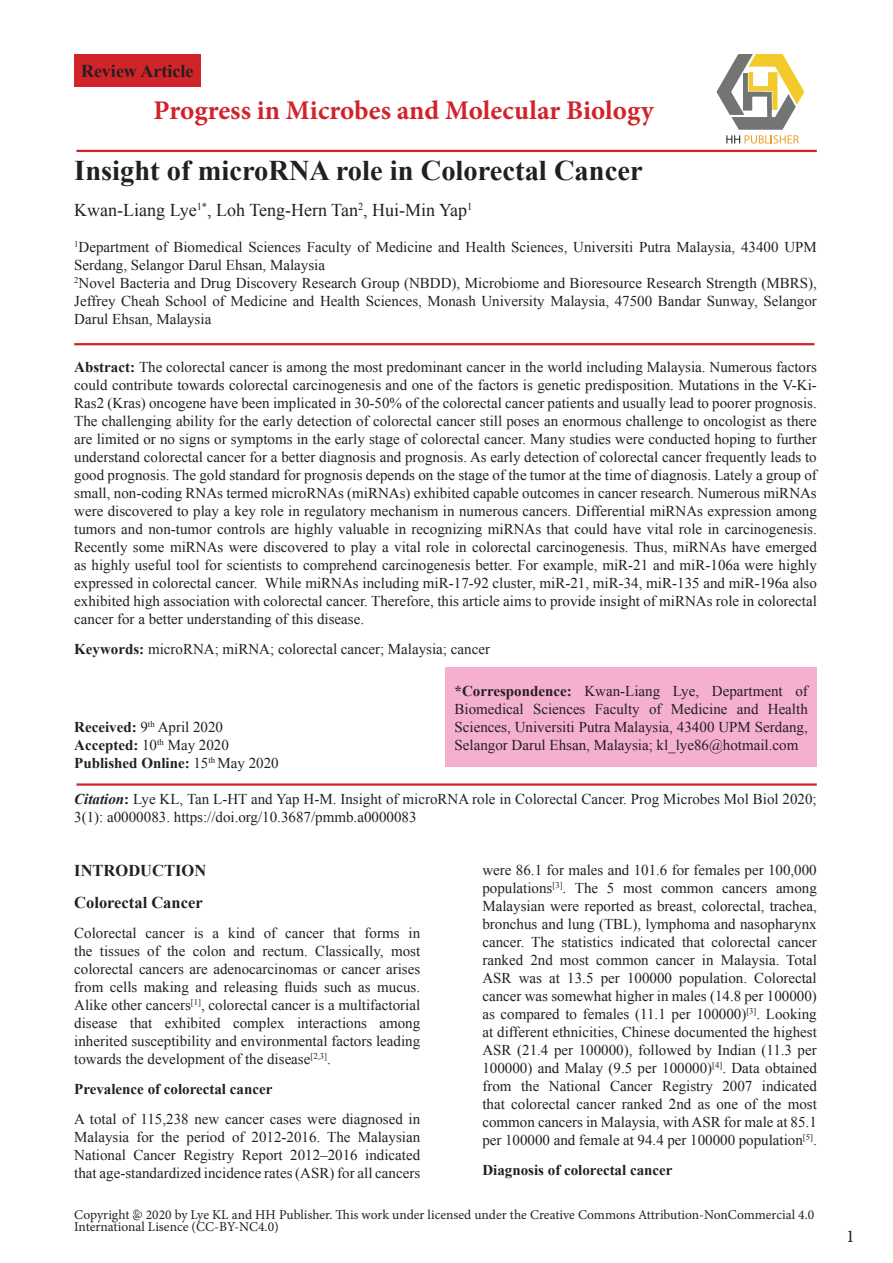
<style>
.page{position:relative;width:893px;height:1263px;background:#fff}
.page>*{position:absolute;margin:0;border:0;box-sizing:border-box;transform-origin:0 0}
.t1{font:700 28.5px "Times New Roman";color:#231f20}
.t2{font:700 27px "Minion Pro";color:#d1232a}
.t3{font:18px "Times New Roman";color:#231f20}
.t4{font:700 18px "Times New Roman";color:#231f20}
.t5{font:18px "Minion Pro";color:#231f20}
.t6{font:700 16.5px/31.8px "Times New Roman";color:#231f20}
.t7{font:15px/18px "Times New Roman";color:#231f20;text-align:justify}
.t8{font:700 15px/18px "Times New Roman";color:#231f20}
.t9{font:13.5px/12px "Minion Pro";color:#231f20}
.s1{color:#1f2020}
.s2{font-weight:700}
.s3{font-weight:400}
.s4{font-weight:700;font-style:italic}
</style>
<div class="page">
<svg style="left:716px;top:54px;width:88px;height:90px"></svg>
<div style="left:74px;top:55px;width:126px;height:32px;background:#d1232a"></div>
<hr style="left:76px;top:150px;width:741px;height:2px;background:#d1232a">
<hr style="left:74px;top:343px;width:740px;height:2px;background:#d1232a">
<hr style="left:76px;top:783px;width:741px;height:3px;background:#d1232a">
<svg style="left:134px;top:1209px;width:6px;height:6px"></svg>
<div style="left:446px;top:667px;width:371px;height:99px;background:#f5afcf"></div>
<p class="t4" style="left:81px;top:58px;width:114px">Review Article</p>
<h2 class="t2" style="left:154px;top:91px;width:502px">Progress in Microbes and Molecular Biology</h2>
<h1 class="t1" style="left:74px;top:150px;width:570px">Insight of microRNA role in Colorectal Cancer</h1>
<p class="t3" style="left:74px;top:197px;width:400px">Kwan-Liang Lye<sup>1*</sup>, Loh Teng-Hern Tan<sup>2</sup>, Hui-Min Yap<sup>1</sup></p>
<p class="t7" style="left:74px;top:237px;width:744px;text-align:left"><sup>1</sup>Department of Biomedical Sciences Faculty of Medicine and Health Sciences, Universiti Putra Malaysia, 43400 UPM Serdang, Selangor Darul Ehsan, Malaysia<br><sup>2</sup>Novel Bacteria and Drug Discovery Research Group (NBDD), <span class="s1">Microbiome and Bioresource Research Strength (MBRS), </span>Jeffrey Cheah School of Medicine and Health Sciences, Monash University Malaysia, 47500 Bandar Sunway, Selangor Darul Ehsan, Malaysia</p>
<p class="t7" style="left:74px;top:357px;width:744px"><span class="s2">Abstract:</span> The colorectal cancer is among the most predominant cancer in the world including Malaysia. Numerous factors could contribute towards colorectal carcinogenesis and one of the factors is genetic predisposition. Mutations in the V-Ki-Ras2 (Kras) oncogene have been implicated in 30-50% of the colorectal cancer patients and usually lead to poorer prognosis.<br>The challenging ability for the early detection of colorectal cancer still poses an enormous challenge to oncologist as there are limited or no signs or symptoms in the early stage of colorectal cancer. Many studies were conducted hoping to further understand colorectal cancer for a better diagnosis and prognosis. As early detection of colorectal cancer frequently leads to good prognosis. The gold standard for prognosis depends on the stage of the tumor at the time of diagnosis. Lately a group of small, non-coding RNAs termed microRNAs (miRNAs) exhibited capable outcomes in cancer research. Numerous miRNAs were discovered to play a key role in regulatory mechanism in numerous cancers. Differential miRNAs expression among tumors and non-tumor controls are highly valuable in recognizing miRNAs that could have vital role in carcinogenesis.<br>Recently some miRNAs were discovered to play a vital role in colorectal carcinogenesis. Thus, miRNAs have emerged as highly useful tool for scientists to comprehend carcinogenesis better. For example, miR-21 and miR-106a were highly expressed in colorectal cancer. While miRNAs including miR-17-92 cluster, miR-21, miR-34, miR-135 and miR-196a also exhibited high association with colorectal cancer. Therefore, this article aims to provide insight of miRNAs role in colorectal cancer for a better understanding of this disease.</p>
<p class="t7" style="left:74px;top:639px;width:417px"><span class="s2">Keywords:</span> microRNA; miRNA; colorectal cancer; Malaysia; cancer</p>
<p class="t7" style="left:454px;top:682px;width:355px"><span class="s2">*Correspondence:</span> Kwan-Liang Lye, Department of Biomedical Sciences Faculty of Medicine and Health Sciences, Universiti Putra Malaysia, 43400 UPM Serdang, Selangor Darul Ehsan, Malaysia; kl_lye86@hotmail.com</p>
<p class="t8" style="left:74px;top:717px;width:206px">Received: <span class="s3">9</span><sup>th</sup> <span class="s3">April 2020<br></span>Accepted: <span class="s3">10</span><sup>th</sup> <span class="s3">May 2020<br></span>Published Online: <span class="s3">15</span><sup>th</sup> <span class="s3">May 2020</span></p>
<p class="t7" style="left:74px;top:789px;width:744px"><span class="s4">Citation</span><span class="s2">:</span> Lye KL, Tan L-HT and Yap H-M. Insight of microRNA role in Colorectal Cancer. Prog Microbes Mol Biol 2020;<br>3(1): a0000083. https://doi.org/10.3687/pmmb.a0000083</p>
<p class="t6" style="left:74px;top:854px;width:133px">INTRODUCTION<br>Colorectal Cancer</p>
<p class="t7" style="left:74px;top:923px;width:347px">Colorectal cancer is a kind of cancer that forms in the tissues of the colon and rectum. Classically, most colorectal cancers are adenocarcinomas or cancer arises from cells making and releasing fluids such as mucus.<br>Alike other cancers<sup>[1]</sup>, colorectal cancer is a multifactorial disease that exhibited complex interactions among inherited susceptibility and environmental factors leading towards the development of the disease<sup>[2,3]</sup>.</p>
<p class="t8" style="left:74px;top:1079px;width:200px">Prevalence of colorectal cancer</p>
<p class="t7" style="left:74px;top:1109px;width:347px">A total of 115,238 new cancer cases were diagnosed in Malaysia for the period of 2012-2016. The Malaysian National Cancer Registry Report 2012–2016 indicated that age-standardized incidence rates (ASR) for all cancers</p>
<p class="t7" style="left:482px;top:861px;width:336px">were 86.1 for males and 101.6 for females per 100,000 populations<sup>[3]</sup>. The 5 most common cancers among Malaysian were reported as breast, colorectal, trachea, bronchus and lung (TBL), lymphoma and nasopharynx cancer. The statistics indicated that colorectal cancer ranked 2nd most common cancer in Malaysia. Total ASR was at 13.5 per 100000 population. Colorectal cancer was somewhat higher in males (14.8 per 100000) as compared to females (11.1 per 100000)<sup>[3]</sup>. Looking at different ethnicities, Chinese documented the highest ASR (21.4 per 100000), followed by Indian (11.3 per 100000) and Malay (9.5 per 100000)<sup>[4]</sup>. Data obtained from the National Cancer Registry 2007 indicated that colorectal cancer ranked 2nd as one of the most common cancers in Malaysia, with ASR for male at 85.1 per 100000 and female at 94.4 per 100000 population<sup>[5]</sup>.</p>
<p class="t8" style="left:482px;top:1161px;width:192px">Diagnosis of colorectal cancer</p>
<p class="t9" style="left:74px;top:1208px;width:741px">Copyright @ 2020 by Lye KL and HH Publisher. This work under licensed under the Creative Commons Attribution-NonCommercial 4.0<br>International Lisence (CC-BY-NC4.0)</p>
<p class="t5" style="left:846px;top:1224px;width:10px">1</p>
</div>
